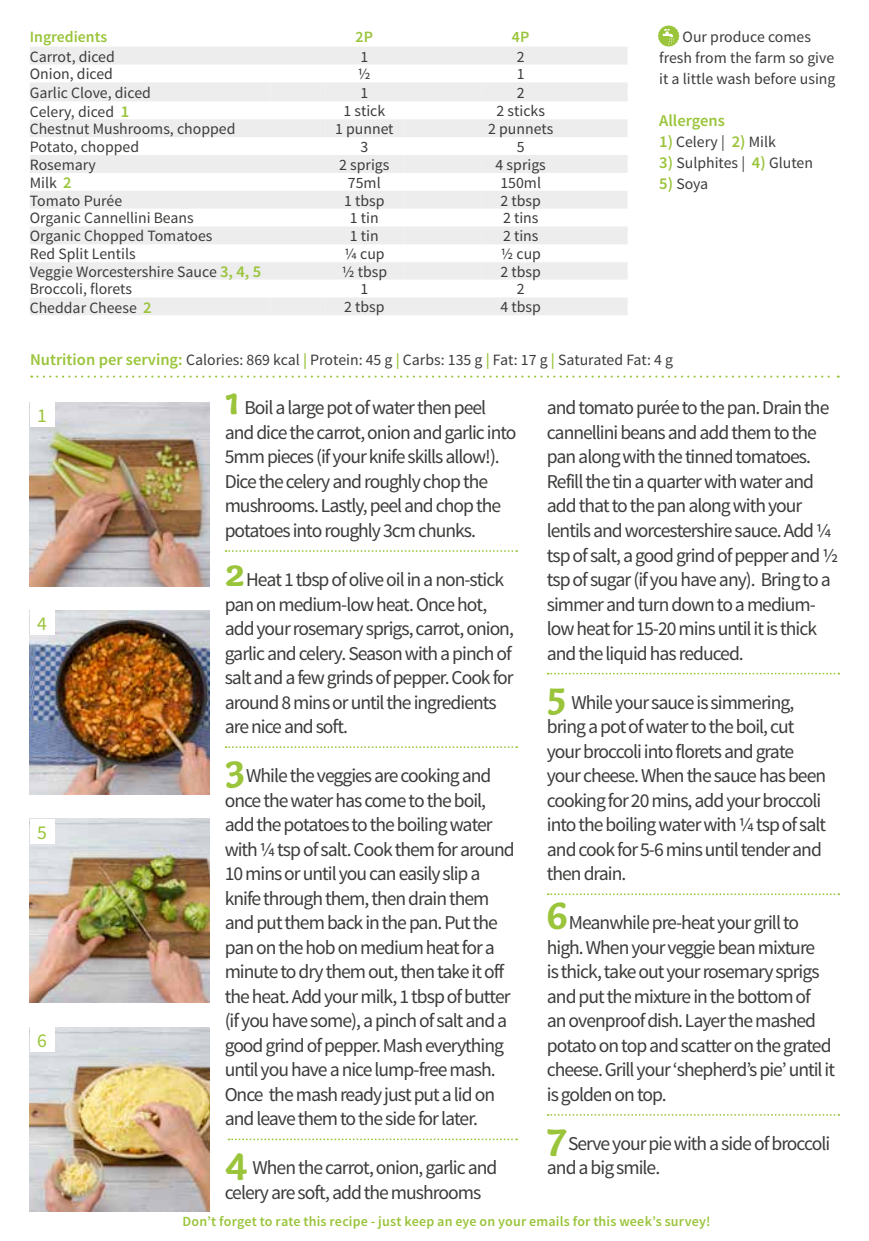
<style>
.page{position:relative;width:869px;height:1241px;background:#fff}
.page>*{position:absolute;margin:0;border:0;box-sizing:border-box;transform-origin:0 0}
.t1{font:19.6px/24.5px "Source Sans Pro";letter-spacing:-.05em;color:#3c3c3b}
.t2{font:19.6px "Source Sans Pro";color:#9ac43a}
.t3{font:600 16.45px "Source Sans Pro";color:#9ac43a}
.t4{font:15.75px/21px "Source Sans Pro";color:#3c3c3b;text-align:center}
.t5{font:600 15.75px "Source Sans Pro";color:#9ac43a}
.t6{font:600 14px "Source Sans Pro";letter-spacing:.015em;color:#9ac43a}
.s1{font-weight:600;font-size:16.45px;color:#9ac43a}
.s2{font-weight:600;color:#9ac43a}
.s3{font-family:"Capucine Basic";font-weight:700;font-size:41.12px;color:#9ac43a}
</style>
<div class="page">
<img style="left:30px;top:1027px;width:180px;height:183px">
<img style="left:30px;top:818px;width:180px;height:184px">
<img style="left:30px;top:402px;width:180px;height:184px">
<img style="left:30px;top:610px;width:180px;height:184px">
<svg style="left:31px;top:375px;width:807px;height:2px"></svg>
<svg style="left:30px;top:47px;width:597px;height:268px;fill:#f1f1f1"></svg>
<svg style="left:30px;top:82px;width:529px;height:233px;fill:#ededed"></svg>
<div style="left:30px;top:402px;width:25px;height:25px;background:#fff"></div>
<div style="left:30px;top:610px;width:25px;height:25px;background:#fff"></div>
<div style="left:30px;top:818px;width:25px;height:25px;background:#fff"></div>
<div style="left:30px;top:1027px;width:25px;height:24px;background:#fff"></div>
<svg style="left:225px;top:550px;width:292px;height:2px"></svg>
<svg style="left:225px;top:746px;width:292px;height:2px"></svg>
<svg style="left:228px;top:1138px;width:289px;height:2px"></svg>
<svg style="left:547px;top:672px;width:291px;height:2px"></svg>
<svg style="left:547px;top:893px;width:291px;height:2px"></svg>
<svg style="left:547px;top:1114px;width:291px;height:1px"></svg>
<svg style="left:658px;top:25px;width:21px;height:22px"></svg>
<p class="t5" style="left:30px;top:26px;width:79px">Ingredients</p>
<p class="t5" style="left:355px;top:26px;width:19px">2P</p>
<p class="t5" style="left:511px;top:26px;width:19px">4P</p>
<p class="t4" style="left:30px;top:46px;width:86px">Carrot, diced</p>
<p class="t4" style="left:360px;top:46px;width:9px">1</p>
<p class="t4" style="left:516px;top:46px;width:9px">2</p>
<p class="t4" style="left:30px;top:64px;width:85px">Onion, diced</p>
<p class="t4" style="left:358px;top:64px;width:14px">½</p>
<p class="t4" style="left:516px;top:64px;width:9px">1</p>
<p class="t4" style="left:30px;top:82px;width:123px">Garlic Clove, diced</p>
<p class="t4" style="left:360px;top:82px;width:9px">1</p>
<p class="t4" style="left:516px;top:82px;width:9px">2</p>
<p class="t4" style="left:30px;top:101px;width:101px">Celery, diced <span class="s1">1</span></p>
<p class="t4" style="left:343px;top:101px;width:43px">1 stick</p>
<p class="t4" style="left:496px;top:101px;width:50px">2 sticks</p>
<p class="t4" style="left:30px;top:119px;width:207px">Chestnut Mushrooms, chopped</p>
<p class="t4" style="left:335px;top:119px;width:60px">1 punnet</p>
<p class="t4" style="left:488px;top:119px;width:67px">2 punnets</p>
<p class="t4" style="left:30px;top:136px;width:111px">Potato, chopped</p>
<p class="t4" style="left:360px;top:136px;width:9px">3</p>
<p class="t4" style="left:516px;top:136px;width:9px">5</p>
<p class="t4" style="left:30px;top:154px;width:68px">Rosemary</p>
<p class="t4" style="left:339px;top:154px;width:52px">2 sprigs</p>
<p class="t4" style="left:495px;top:154px;width:52px">4 sprigs</p>
<p class="t4" style="left:30px;top:172px;width:43px">Milk <span class="s1">2</span></p>
<p class="t4" style="left:348px;top:172px;width:34px">75ml</p>
<p class="t4" style="left:500px;top:172px;width:42px">150ml</p>
<p class="t4" style="left:30px;top:190px;width:94px">Tomato Purée</p>
<p class="t4" style="left:344px;top:190px;width:42px">1 tbsp</p>
<p class="t4" style="left:500px;top:190px;width:42px">2 tbsp</p>
<p class="t4" style="left:30px;top:208px;width:165px">Organic Cannellini Beans</p>
<p class="t4" style="left:350px;top:208px;width:30px">1 tin</p>
<p class="t4" style="left:503px;top:208px;width:37px">2 tins</p>
<p class="t4" style="left:30px;top:226px;width:184px">Organic Chopped Tomatoes</p>
<p class="t4" style="left:350px;top:226px;width:30px">1 tin</p>
<p class="t4" style="left:503px;top:226px;width:37px">2 tins</p>
<p class="t4" style="left:30px;top:244px;width:107px">Red Split Lentils</p>
<p class="t4" style="left:344px;top:244px;width:42px">1/4 cup</p>
<p class="t4" style="left:500px;top:244px;width:42px">1/2 cup</p>
<p class="t4" style="left:30px;top:261px;width:233px">Veggie Worcestershire Sauce <span class="s1">3, 4, 5</span></p>
<p class="t4" style="left:341px;top:261px;width:47px">1/2 tbsp</p>
<p class="t4" style="left:500px;top:261px;width:42px">2 tbsp</p>
<p class="t4" style="left:30px;top:279px;width:104px">Broccoli, florets</p>
<p class="t4" style="left:360px;top:279px;width:9px">1</p>
<p class="t4" style="left:516px;top:279px;width:9px">2</p>
<p class="t4" style="left:30px;top:297px;width:123px">Cheddar Cheese <span class="s1">2</span></p>
<p class="t4" style="left:344px;top:297px;width:42px">2 tbsp</p>
<p class="t4" style="left:500px;top:297px;width:42px">4 tbsp</p>
<p class="t4" style="left:659px;top:26px;width:178px">Our produce comes<br>fresh from the farm so give it a little wash before using</p>
<p class="t3" style="left:659px;top:110px;width:67px">Allergens</p>
<p class="t4" style="left:659px;top:131px;width:118px"><span class="s1">1)</span> Celery | <span class="s1">2)</span> Milk</p>
<p class="t4" style="left:659px;top:152px;width:155px"><span class="s1">3)</span> Sulphites | <span class="s1">4)</span> Gluten</p>
<p class="t4" style="left:659px;top:173px;width:51px"><span class="s1">5)</span> Soya</p>
<p class="t4" style="left:30px;top:350px;width:644px"><span class="s1">Nutrition per serving:</span> Calories: 869 kcal <span class="s2">|</span> Protein: 45 g <span class="s2">|</span> Carbs: 135 g <span class="s2">|</span> Fat: 17 g <span class="s2">|</span> Saturated Fat: 4 g</p>
<p class="t2" style="left:37px;top:403px;width:11px">1</p>
<p class="t2" style="left:37px;top:611px;width:11px">4</p>
<p class="t2" style="left:37px;top:819px;width:11px">5</p>
<p class="t2" style="left:37px;top:1028px;width:11px">6</p>
<p class="t1" style="left:224px;top:396px;width:293px"><span class="s3">1</span> Boil a large pot of water then peel and dice the carrot, onion and garlic into 5mm pieces (if your knife skills allow!).<br>Dice the celery and roughly chop the mushrooms. Lastly, peel and chop the potatoes into roughly 3cm chunks.</p>
<p class="t1" style="left:224px;top:567px;width:290px"><span class="s3">2</span> Heat 1 tbsp of olive oil in a non-stick pan on medium-low heat. Once hot, add your rosemary sprigs, carrot, onion, garlic and celery. Season with a pinch of salt and a few grinds of pepper. Cook for around 8 mins or until the ingredients are nice and soft.</p>
<p class="t1" style="left:224px;top:763px;width:291px"><span class="s3">3</span> While the veggies are cooking and once the water has come to the boil, add the potatoes to the boiling water with ¼ tsp of salt. Cook them for around 10 mins or until you can easily slip a knife through them, then drain them and put them back in the pan. Put the pan on the hob on medium heat for a minute to dry them out, then take it off the heat. Add your milk, 1 tbsp of butter (if you have some), a pinch of salt and a good grind of pepper. Mash everything until you have a nice lump-free mash.<br>Once the mash ready just put a lid on and leave them to the side for later.</p>
<p class="t1" style="left:224px;top:1155px;width:274px"><span class="s3">4</span> When the carrot, onion, garlic and celery are soft, add the mushrooms</p>
<p class="t1" style="left:546px;top:396px;width:293px">and tomato purée to the pan. Drain the cannellini beans and add them to the pan along with the tinned tomatoes.<br>Refill the tin a quarter with water and add that to the pan along with your lentils and worcestershire sauce. Add ¼ tsp of salt, a good grind of pepper and ½ tsp of sugar (if you have any). Bring to a simmer and turn down to a medium&shy;low heat for 15-20 mins until it is thick and the liquid has reduced.</p>
<p class="t1" style="left:546px;top:690px;width:281px"><span class="s3">5</span> While your sauce is simmering, bring a pot of water to the boil, cut your broccoli into florets and grate your cheese. When the sauce has been cooking for 20 mins, add your broccoli into the boiling water with ¼ tsp of salt and cook for 5-6 mins until tender and then drain.</p>
<p class="t1" style="left:546px;top:910px;width:289px"><span class="s3">6</span> Meanwhile pre-heat your grill to high. When your veggie bean mixture<br>is thick, take out your rosemary sprigs and put the mixture in the bottom of an ovenproof dish. Layer the mashed potato on top and scatter on the grated cheese. Grill your ‘shepherd’s pie’ until it is golden on top.</p>
<p class="t1" style="left:546px;top:1131px;width:285px"><span class="s3">7</span> Serve your pie with a side of broccoli and a big smile.</p>
<p class="t6" style="left:182px;top:1212px;width:529px">Don’t forget to rate this recipe - just keep an eye on your emails for this week’s survey!</p>
</div>
